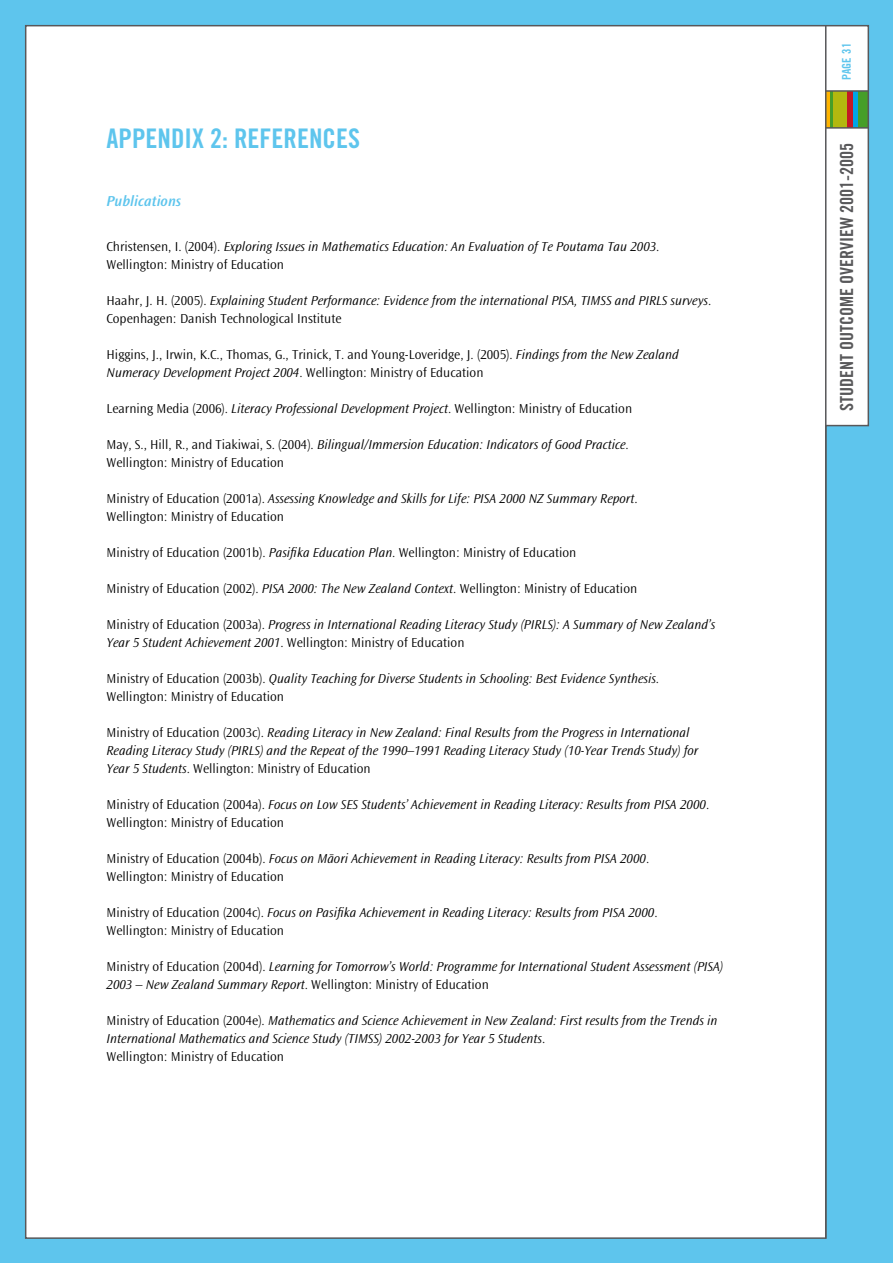
<style>
.page{position:relative;width:893px;height:1263px;background:#fff}
.page>*{position:absolute;margin:0;border:0;box-sizing:border-box;transform-origin:0 0}
.t1{font:27px "Trade Gothic Bold Cond Twenty";color:#5ec5ed}
.t2{font:18px "Trade Gothic Bold Cond Twenty";color:#58585a}
.t3{font:italic 600 15px "Ocean Sans Maori";color:#5ec5ed}
.t4{font:italic 300 13.5px/18px "Ocean Sans Maori";color:#000}
.t5{font:300 13.5px/18px "Ocean Sans Maori";color:#000}
.t6{font:12px "Trade Gothic Bold Cond Twenty";color:#5ec5ed}
.s1{font-style:normal}
.s2{font-style:italic}
</style>
<div class="page">
<div style="left:0;top:0;width:892px;height:1262px;background:#5ec5ed"></div>
<div style="left:25px;top:25px;width:844px;height:1214px;background:#fff"></div>
<hr style="left:824px;top:26px;width:2px;height:1212px;background:#58585a">
<hr style="left:825px;top:127px;width:43px;height:2px;background:#58585a">
<hr style="left:825px;top:90px;width:43px;height:2px;background:#58585a">
<h1 class="t1" style="left:106px;top:122px;width:255px">APPENDIX 2: REFERENCES</h1>
<p class="t3" style="left:106px;top:193px;width:76px">Publications</p>
<p class="t4" style="left:106px;top:237px;width:554px"><span class="s1">Christensen, I. (2004).</span> Exploring Issues in Mathematics Education: An Evaluation of Te Poutama Tau 2003<span class="s1">.<br>Wellington: Ministry of Education</span></p>
<p class="t4" style="left:106px;top:291px;width:606px"><span class="s1">Haahr, J. H. (2005).</span> Explaining Student Performance: Evidence from the international PISA, TIMSS and PIRLS surveys<span class="s1">.<br>Copenhagen: Danish Technological Institute</span></p>
<p class="t5" style="left:106px;top:345px;width:573px">Higgins, J., Irwin, K.C., Thomas, G., Trinick, T. and Young-Loveridge, J. (2005). <span class="s2">Findings from the New Zealand<br>Numeracy Development Project 2004</span>. Wellington: Ministry of Education</p>
<p class="t5" style="left:106px;top:399px;width:527px">Learning Media (2006). <span class="s2">Literacy Professional Development Project</span>. Wellington: Ministry of Education</p>
<p class="t5" style="left:106px;top:435px;width:523px">May, S., Hill, R., and Tiakiwai, S. (2004). <span class="s2">Bilingual/Immersion Education: Indicators of Good Practice</span>.<br>Wellington: Ministry of Education</p>
<p class="t5" style="left:106px;top:489px;width:532px">Ministry of Education (2001a). <span class="s2">Assessing Knowledge and Skills for Life: PISA 2000 NZ Summary Report</span>.<br>Wellington: Ministry of Education</p>
<p class="t5" style="left:106px;top:543px;width:471px">Ministry of Education (2001b). <span class="s2">Pasifika Education Plan</span>. Wellington: Ministry of Education</p>
<p class="t5" style="left:106px;top:579px;width:532px">Ministry of Education (2002). <span class="s2">PISA 2000: The New Zealand Context</span>. Wellington: Ministry of Education</p>
<p class="t4" style="left:106px;top:615px;width:610px"><span class="s1">Ministry of Education (2003a).</span> Progress in International Reading Literacy Study (PIRLS): A Summary of New Zealand’s<br>Year 5 Student Achievement 2001<span class="s1">. Wellington: Ministry of Education</span></p>
<p class="t4" style="left:106px;top:669px;width:554px"><span class="s1">Ministry of Education (2003b).</span> Quality Teaching for Diverse Students in Schooling: Best Evidence Synthesis<span class="s1">.<br>Wellington: Ministry of Education</span></p>
<p class="t4" style="left:106px;top:723px;width:593px"><span class="s1">Ministry of Education (2003c).</span> Reading Literacy in New Zealand: Final Results from the Progress in International<br>Reading Literacy Study (PIRLS) and the Repeat of the 1990–1991 Reading Literacy Study (10-Year Trends Study) for<br>Year 5 Students<span class="s1">. Wellington: Ministry of Education</span></p>
<p class="t4" style="left:106px;top:795px;width:604px"><span class="s1">Ministry of Education (2004a).</span> Focus on Low SES Students’ Achievement in Reading Literacy: Results from PISA 2000<span class="s1">.<br>Wellington: Ministry of Education</span></p>
<p class="t4" style="left:106px;top:849px;width:544px"><span class="s1">Ministry of Education (2004b).</span> Focus on Mäori Achievement in Reading Literacy: Results from PISA 2000<span class="s1">.<br>Wellington: Ministry of Education</span></p>
<p class="t4" style="left:106px;top:903px;width:552px"><span class="s1">Ministry of Education (2004c).</span> Focus on Pasifika Achievement in Reading Literacy: Results from PISA 2000<span class="s1">.<br>Wellington: Ministry of Education</span></p>
<p class="t4" style="left:106px;top:957px;width:618px"><span class="s1">Ministry of Education (2004d).</span> Learning for Tomorrow’s World: Programme for International Student Assessment (PISA)<br>2003 – New Zealand Summary Report<span class="s1">. Wellington: Ministry of Education</span></p>
<p class="t4" style="left:106px;top:1011px;width:612px"><span class="s1">Ministry of Education (2004e).</span> Mathematics and Science Achievement in New Zealand: First results from the Trends in<br>International Mathematics and Science Study (TIMSS) 2002-2003 for Year 5 Students<span class="s1">.<br>Wellington: Ministry of Education</span></p>
<p class="t6" style="left:839px;top:80px;width:38px;rotate:-90deg">PAGE 31</p>
<h2 class="t2" style="left:835px;top:411px;width:269px;rotate:-90deg">STUDENT OUTCOME OVERVIEW 2001-2005</h2>
</div>
